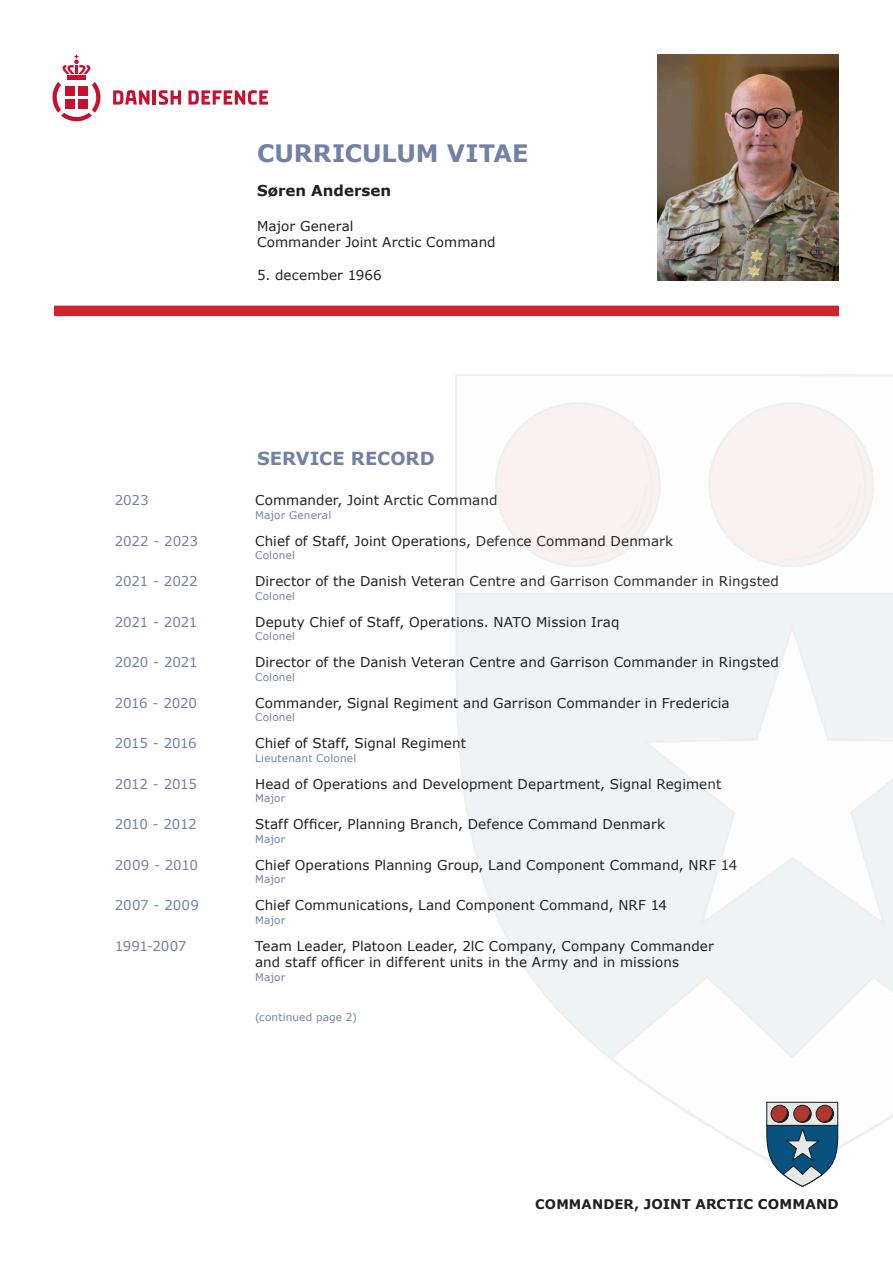
<style>
.page{position:relative;width:893px;height:1263px;background:#fff}
.page>*{position:absolute;margin:0;border:0;box-sizing:border-box;transform-origin:0 0}
.t1{font:700 24px "Verdana";letter-spacing:-.005em;color:#7382a3}
.t2{font:700 18px "Verdana";color:#7382a3}
.t3{font:700 15px "Verdana";color:#231f20}
.t4{font:13.5px/16.5px "Verdana";letter-spacing:.005em;color:#231f20}
.t5{font:13.5px "Verdana";letter-spacing:-.015em;color:#7382a3}
.t6{font:700 13.5px "Verdana";letter-spacing:.01em;color:#231f20}
.CV_titel{font:10.5px "Verdana";letter-spacing:.015em;color:#7382a3}
.s1{font-size:13.2px}
</style>
<div class="page">
<div style="left:54px;top:306px;width:785px;height:10px;background:#d1232a"></div>
<img style="left:657px;top:54px;width:182px;height:227px">
<svg style="left:455px;top:596px;width:438px;height:461px"></svg>
<svg style="left:455px;top:374px;width:438px;height:222px"></svg>
<div style="left:496px;top:403px;width:164px;height:163px;background:#f9f1f0;border-radius:50%"></div>
<svg style="left:608px;top:440px;width:62px;height:121px"></svg>
<div style="left:709px;top:403px;width:164px;height:163px;background:#f9f1f0;border-radius:50%"></div>
<svg style="left:821px;top:440px;width:63px;height:121px"></svg>
<svg style="left:608px;top:973px;width:285px;height:187px"></svg>
<svg style="left:639px;top:619px;width:254px;height:310px"></svg>
<svg style="left:52px;top:82px;width:48px;height:39px"></svg>
<div style="left:79px;top:99px;width:9px;height:10px;background:#c70f2e"></div>
<div style="left:65px;top:99px;width:9px;height:10px;background:#c70f2e"></div>
<div style="left:79px;top:86px;width:9px;height:9px;background:#c70f2e"></div>
<div style="left:65px;top:86px;width:9px;height:9px;background:#c70f2e"></div>
<hr style="left:67px;top:76px;width:19px;height:4px;background:#c70f2e">
<svg style="left:63px;top:55px;width:27px;height:19px"></svg>
<svg style="left:113px;top:90px;width:37px;height:15px"></svg>
<hr style="left:153px;top:90px;width:3px;height:15px;background:#c70f2e">
<svg style="left:159px;top:90px;width:22px;height:15px"></svg>
<svg style="left:188px;top:90px;width:80px;height:15px"></svg>
<svg style="left:766px;top:1102px;width:72px;height:85px;background:#728697"></svg>
<p class="t1" style="left:257px;top:137px;width:273px">CURRICULUM VITAE</p>
<p class="t3" style="left:257px;top:181px;width:135px">Søren Andersen</p>
<p class="t4" style="left:257px;top:218px;width:98px">Major General</p>
<p class="t4" style="left:257px;top:234px;width:240px">Commander Joint Arctic Command</p>
<p class="t4" style="left:257px;top:267px;width:126px">5. december 1966</p>
<p class="t5" style="left:115px;top:491px;width:35px">2023</p>
<p class="t5" style="left:115px;top:531px;width:85px">2022 - 2023</p>
<p class="t5" style="left:115px;top:572px;width:85px">2021 - 2022</p>
<p class="t5" style="left:115px;top:612px;width:84px">2021 - 2021</p>
<p class="t5" style="left:115px;top:653px;width:84px">2020 - 2021</p>
<p class="t5" style="left:115px;top:693px;width:84px">2016 - 2020</p>
<p class="t5" style="left:115px;top:734px;width:83px">2015 - 2016</p>
<p class="t5" style="left:115px;top:774px;width:84px">2012 - 2015</p>
<p class="t5" style="left:115px;top:815px;width:84px">2010 - 2012</p>
<p class="t5" style="left:115px;top:855px;width:85px">2009 - 2010</p>
<p class="t5" style="left:115px;top:896px;width:86px">2007 - 2009</p>
<p class="t5" style="left:115px;top:936px;width:73px">1991-2007</p>
<p class="t2" style="left:257px;top:446px;width:179px">SERVICE RECORD</p>
<p class="t4" style="left:255px;top:492px;width:244px">Commander, Joint Arctic Command</p>
<p class="CV_titel" style="left:255px;top:508px;width:78px">Major General</p>
<p class="t4" style="left:255px;top:532px;width:420px">Chief of Staff, Joint Operations, Defence Command Denmark</p>
<p class="CV_titel" style="left:255px;top:548px;width:41px">Colonel</p>
<p class="t4" style="left:255px;top:573px;width:525px">Director of the Danish Veteran Centre and Garrison Commander in Ringsted</p>
<p class="CV_titel" style="left:255px;top:589px;width:41px">Colonel</p>
<p class="t4" style="left:255px;top:613px;width:366px">Deputy Chief of Staff, Operations. NATO Mission Iraq</p>
<p class="CV_titel" style="left:255px;top:629px;width:41px">Colonel</p>
<p class="t4" style="left:255px;top:654px;width:525px">Director of the Danish Veteran Centre and Garrison Commander in Ringsted</p>
<p class="CV_titel" style="left:255px;top:670px;width:41px">Colonel</p>
<p class="t4" style="left:255px;top:694px;width:476px">Commander, Signal Regiment and Garrison Commander in Fredericia</p>
<p class="CV_titel" style="left:255px;top:710px;width:41px">Colonel</p>
<p class="t4" style="left:255px;top:735px;width:212px">Chief of Staff, Signal Regiment</p>
<p class="CV_titel" style="left:255px;top:751px;width:103px">Lieutenant Colonel</p>
<p class="t4" style="left:255px;top:775px;width:468px">Head of Operations and Development Department, Signal Regiment</p>
<p class="CV_titel" style="left:255px;top:791px;width:32px">Major</p>
<p class="t4" style="left:255px;top:816px;width:411px">Staff Officer, Planning Branch, Defence Command Denmark</p>
<p class="CV_titel" style="left:255px;top:832px;width:32px">Major</p>
<p class="t4" style="left:255px;top:856px;width:484px">Chief Operations Planning Group, Land Component Command, NRF 14</p>
<p class="CV_titel" style="left:255px;top:872px;width:32px">Major</p>
<p class="t4" style="left:255px;top:897px;width:414px">Chief Communications, Land Component Command, NRF 14</p>
<p class="CV_titel" style="left:255px;top:913px;width:32px">Major</p>
<p class="t4" style="left:255px;top:937px;width:460px">Team Leader, Platoon Leader, 2lC Company, Company Commander and staff officer in different units in the Army and in missions</p>
<p class="CV_titel" style="left:255px;top:970px;width:32px">Major</p>
<p class="CV_titel" style="left:255px;top:1010px;width:103px">(continued page 2)</p>
<p class="t6" style="left:535px;top:1195px;width:305px"><span class="s1">COMMANDER,</span> JOINT ARCTIC COMMAND</p>
</div>
